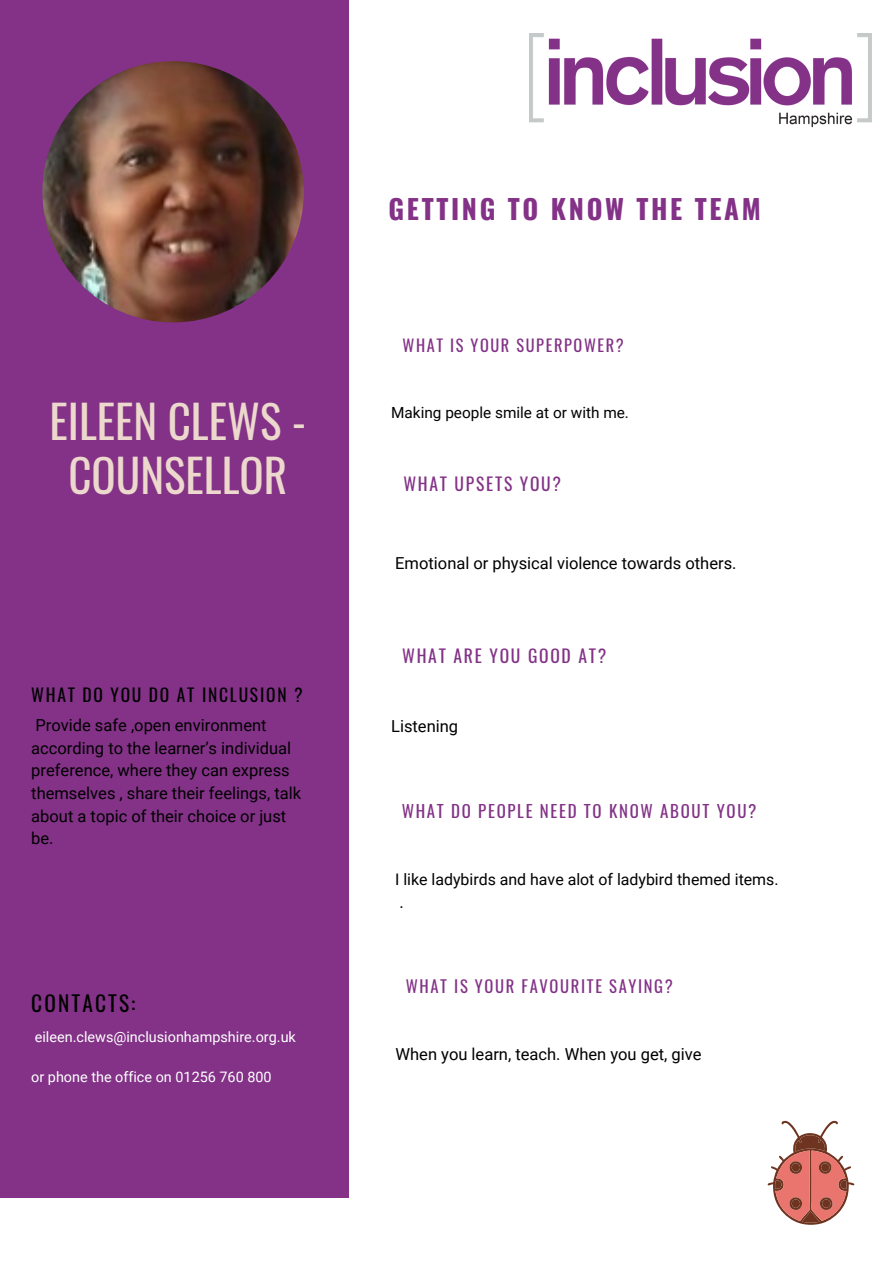
<style>
.page{position:relative;width:894px;height:1264px;background:#fff}
.page>*{position:absolute;margin:0;border:0;box-sizing:border-box;transform-origin:0 0}
.t1{font:45px/53.7px "Oswald";color:#ecd8cc;text-align:center}
.t2{font:700 27px "Oswald";letter-spacing:.1em;color:#833287}
.t3{font:21.3px "Oswald";letter-spacing:.1em;color:#000}
.t4{font:17.55px "Oswald";letter-spacing:.1em;color:#833287}
.t5{font:17.55px "Oswald";letter-spacing:.1em;color:#000}
.t6{font:16.95px "Oswald";letter-spacing:.1em;color:#833287}
.t7{font:16.65px "Roboto";color:#000}
.t8{font:16.5px/22.5px "Roboto";color:#000}
.t9{font:16.5px "Oswald";letter-spacing:.1em;color:#833287}
.t10{font:16.35px "Oswald";letter-spacing:.1em;color:#833287}
.t11{font:15.9px "Roboto";color:#000}
.t12{font:15.3px "Roboto";color:#000}
.t13{font:14.4px "Roboto";color:#fff}
</style>
<div class="page">
<div style="left:0;top:0;width:348px;height:1197px;background:#833287"></div>
<img style="left:42px;top:61px;width:261px;height:261px;border-radius:50%">
<img style="left:529px;top:34px;width:343px;height:93px">
<svg style="left:767px;top:1120px;width:87px;height:104px"></svg>
<h1 class="t1" style="left:50px;top:393px;width:258px">EILEEN CLEWS -<br>COUNSELLOR</h1>
<p class="t5" style="left:31px;top:681px;width:273px">WHAT DO YOU DO AT INCLUSION ?</p>
<p class="t8" style="left:31px;top:714px;width:271px">Provide safe ,open environment according to the learner’s individual preference, where they can express themselves , share their feelings, talk about a topic of their choice or just be.</p>
<p class="t3" style="left:31px;top:986px;width:106px">CONTACTS:</p>
<p class="t13" style="left:35px;top:1028px;width:262px">eileen.clews@inclusionhampshire.org.uk</p>
<p class="t13" style="left:31px;top:1068px;width:242px">or phone the office on 01256 760 800</p>
<h2 class="t2" style="left:388px;top:188px;width:374px">GETTING TO KNOW THE TEAM</h2>
<p class="t10" style="left:402px;top:332px;width:223px">WHAT IS YOUR SUPERPOWER?</p>
<p class="t12" style="left:391px;top:404px;width:239px">Making people smile at or with me.</p>
<p class="t4" style="left:403px;top:470px;width:159px">WHAT UPSETS YOU?</p>
<p class="t8" style="left:395px;top:552px;width:343px">Emotional or physical violence towards others.</p>
<p class="t4" style="left:402px;top:641px;width:206px">WHAT ARE YOU GOOD AT?</p>
<p class="t8" style="left:391px;top:715px;width:68px">Listening</p>
<p class="t6" style="left:401px;top:797px;width:356px">WHAT DO PEOPLE NEED TO KNOW ABOUT YOU?</p>
<p class="t11" style="left:395px;top:870px;width:385px">I like ladybirds and have alot of ladybird themed items.</p>
<p class="t7" style="left:399px;top:893px;width:6px">.</p>
<p class="t9" style="left:405px;top:973px;width:268px">WHAT IS YOUR FAVOURITE SAYING?</p>
<p class="t8" style="left:395px;top:1043px;width:307px">When you learn, teach. When you get, give</p>
</div>
